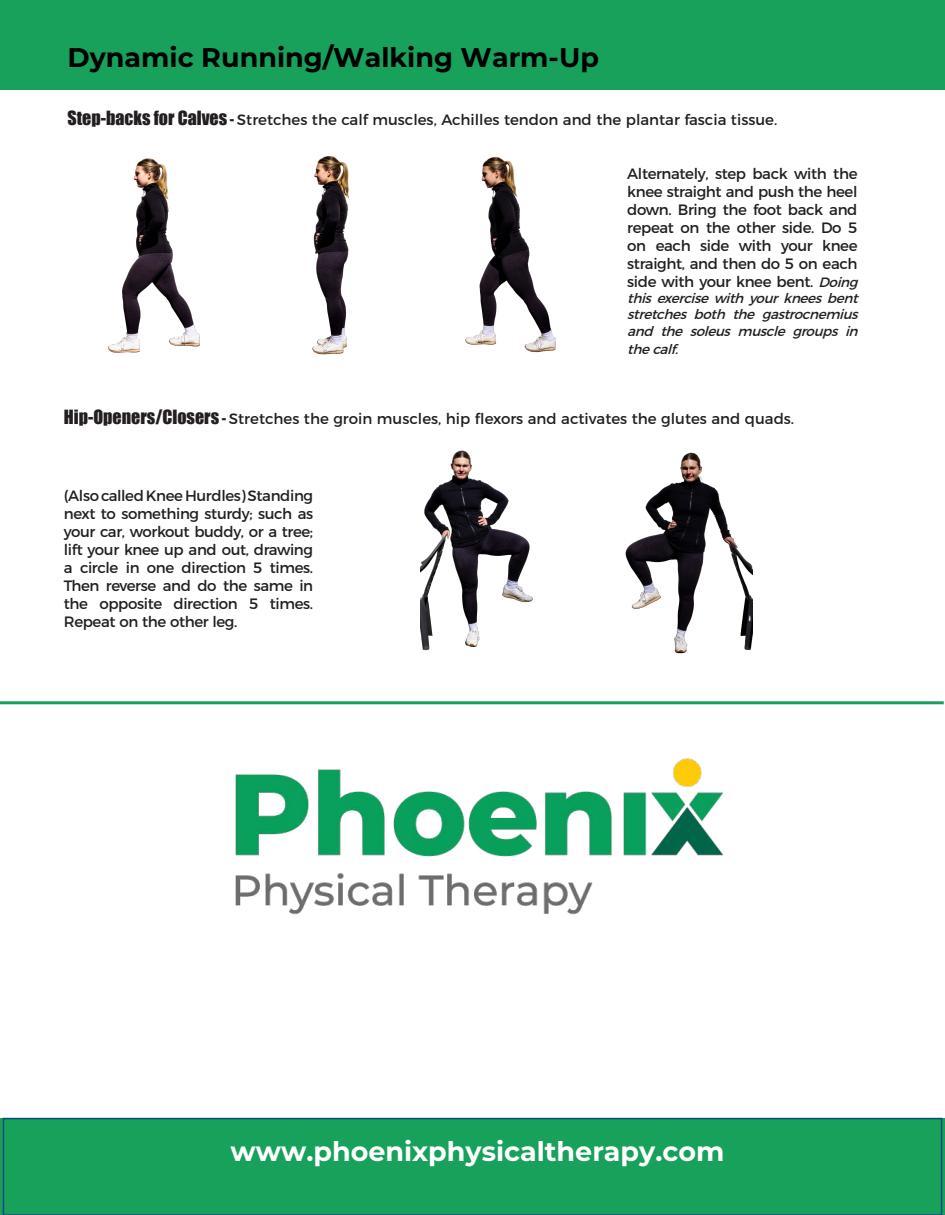
<style>
.page{position:relative;width:945px;height:1215px;background:#fff}
.page>*{position:absolute;margin:0;border:0;box-sizing:border-box;transform-origin:0 0}
.t1{font:700 27px "Montserrat";color:#fff}
.t2{font:700 27px "Montserrat";color:#000}
.t3{font:15px/18px "Montserrat";letter-spacing:-.025em;color:#231f20}
.t4{font:15px "Montserrat";color:#231f20}
.t5{font:italic 13.5px/16.2px "Montserrat";color:#231f20;text-align:justify}
.s1{font-family:"Impact";font-size:18px}
.s2{font-family:"Impact"}
.s3{font-style:italic;font-size:13.5px}
</style>
<div class="page">
<div style="left:0;top:0;width:945px;height:90px;background:#17a15a"></div>
<div style="left:3px;top:1118px;width:939px;height:97px;background:#17a15a"></div>
<img style="left:108px;top:158px;width:92px;height:195px">
<img style="left:312px;top:156px;width:37px;height:199px">
<img style="left:465px;top:156px;width:91px;height:197px">
<img style="left:420px;top:450px;width:113px;height:201px">
<svg style="left:0;top:701px;width:944px;height:4px;background:#50b883"></svg>
<img style="left:235px;top:758px;width:488px;height:157px">
<img style="left:625px;top:452px;width:128px;height:202px">
<h1 class="t2" style="left:68px;top:38px;width:533px">Dynamic Running/Walking Warm-Up</h1>
<p class="t4" style="left:68px;top:108px;width:711px"><span class="s1">Step-backs for Calves</span> <span class="s2">-</span> Stretches the calf muscles, Achilles tendon and the plantar fascia tissue.</p>
<p class="t3" style="left:627px;top:163px;width:237px">Alternately, step back with the knee straight and push the heel down. Bring the foot back and repeat on the other side. Do 5 on each side with your knee straight, and then do 5 on each side with your knee bent. <span class="s3">Doing</span></p>
<p class="t5" style="left:627px;top:289px;width:237px">thisexercisewithyourkneesbent stretches both the gastrocnemius and the soleus muscle groups in</p>
<p class="t5" style="left:627px;top:340px;width:57px">thecalf.</p>
<p class="t4" style="left:64px;top:407px;width:732px"><span class="s1">Hip-Openers/Closers</span> <span class="s2">-</span> Stretches the groin muscles, hip flexors and activates the glutes and quads.</p>
<p class="t3" style="left:64px;top:486px;width:251px;text-align:justify">(Also called Knee Hurdles) Standing next to something sturdy; such as your car, workout buddy, or a tree; lift your knee up and out, drawing a circle in one direction 5 times.<br>Then reverse and do the same in the opposite direction 5 times.<br>Repeat on the other leg.</p>
<h1 class="t1" style="left:230px;top:1132px;width:496px">www.phoenixphysicaltherapy.com</h1>
</div>
